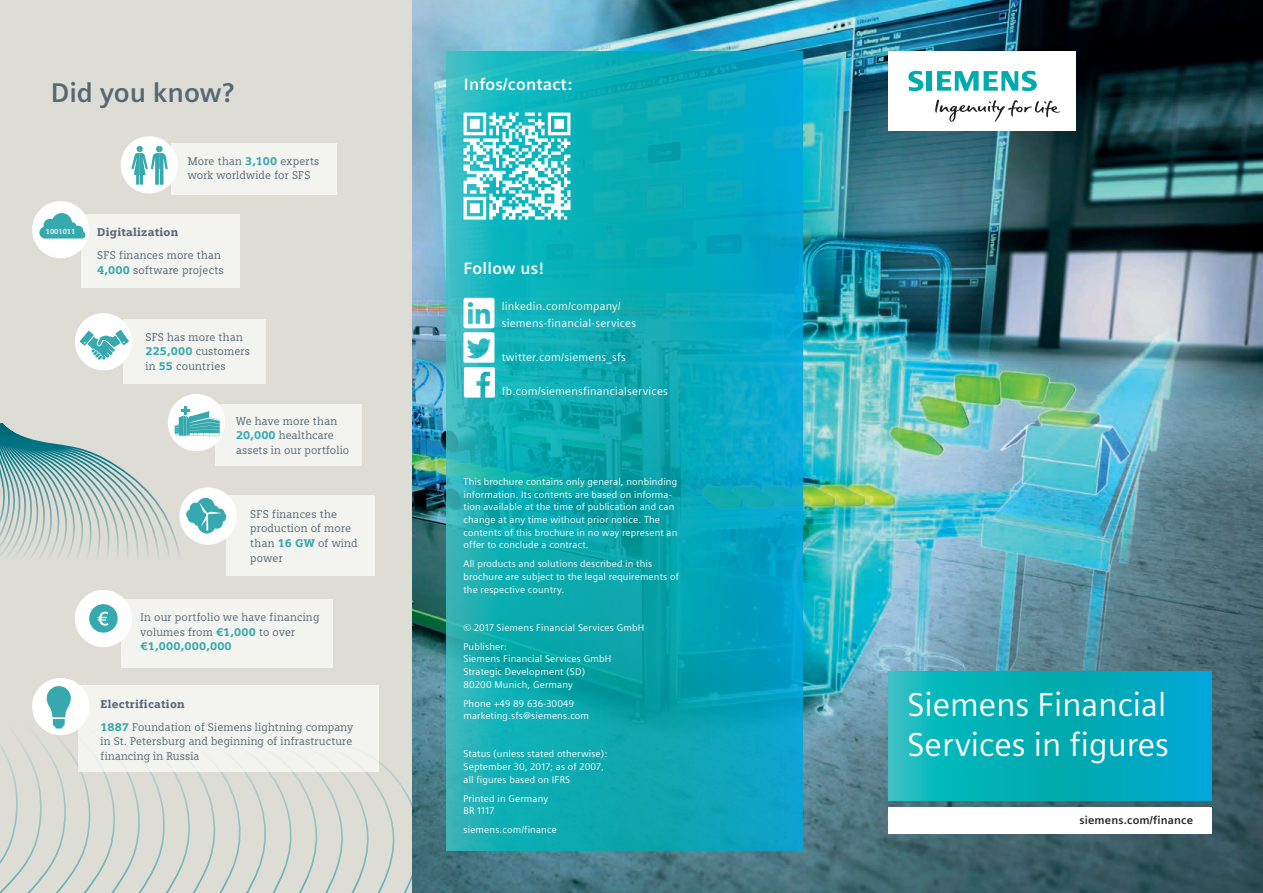
<style>
.page{position:relative;width:1263px;height:893px;background:#fff}
.page>*{position:absolute;margin:0;border:0;box-sizing:border-box;transform-origin:0 0}
.t1{font:33px/39.6px "Siemens Sans";color:#fff}
.t2{font:700 27px "Siemens Sans";color:#546974}
.t3{font:700 16.5px "Siemens Sans";letter-spacing:.015em;color:#fff}
.t4{font:11.25px/14.7px "Siemens Slab";letter-spacing:.015em;color:#546974}
.t5{font:11.25px/17px "Siemens Sans";letter-spacing:.02em;color:#fff}
.t6{font:700 11.25px "Siemens Sans";letter-spacing:.015em;color:#231f20}
.t7{font:900 11.25px "Siemens Slab";letter-spacing:.015em;color:#546974}
.t8{font:9.75px/12.6px "Siemens Sans";letter-spacing:.015em;color:#fff}
.t9{font:700 7.35px "Siemens Slab";color:#fff}
.s1{font-weight:900;color:#36a9af}
.s2{font-weight:900}
</style>
<div class="page">
<div style="left:0;top:0;width:412px;height:893px;background:#deddd5"></div>
<svg style="left:0;top:422px;width:412px;height:471px"></svg>
<img style="left:412px;top:0;width:851px;height:893px">
<svg style="left:446px;top:51px;width:356px;height:799px"></svg>
<div style="left:889px;top:807px;width:323px;height:26px;background:#fff"></div>
<div style="left:889px;top:51px;width:187px;height:79px;background:#fff"></div>
<svg style="left:935px;top:100px;width:125px;height:22px"></svg>
<svg style="left:908px;top:71px;width:129px;height:20px"></svg>
<svg style="left:463px;top:298px;width:32px;height:100px"></svg>
<svg style="left:889px;top:672px;width:323px;height:129px"></svg>
<div style="left:227px;top:495px;width:148px;height:80px;background:#f3f3f0"></div>
<div style="left:179px;top:487px;width:58px;height:58px;background:#fff;border-radius:50%"></div>
<svg style="left:186px;top:498px;width:40px;height:35px"></svg>
<div style="left:171px;top:144px;width:165px;height:51px;background:#f3f3f0"></div>
<div style="left:121px;top:136px;width:57px;height:58px;background:#fff;border-radius:50%"></div>
<svg style="left:131px;top:146px;width:37px;height:39px"></svg>
<div style="left:215px;top:404px;width:146px;height:61px;background:#f3f3f0"></div>
<div style="left:168px;top:394px;width:57px;height:57px;background:#fff;border-radius:50%"></div>
<svg style="left:175px;top:407px;width:45px;height:29px"></svg>
<div style="left:123px;top:319px;width:143px;height:64px;background:#f3f3f0"></div>
<div style="left:75px;top:313px;width:57px;height:57px;background:#fff;border-radius:50%"></div>
<svg style="left:80px;top:330px;width:49px;height:30px"></svg>
<div style="left:81px;top:214px;width:158px;height:74px;background:#f3f3f0"></div>
<div style="left:32px;top:201px;width:57px;height:57px;background:#fff;border-radius:50%"></div>
<svg style="left:39px;top:213px;width:46px;height:26px"></svg>
<div style="left:121px;top:599px;width:211px;height:68px;background:#f3f3f0"></div>
<div style="left:75px;top:590px;width:57px;height:57px;background:#fff;border-radius:50%"></div>
<svg style="left:89px;top:604px;width:29px;height:29px"></svg>
<div style="left:78px;top:685px;width:300px;height:87px;background:#f3f3f0"></div>
<div style="left:32px;top:678px;width:57px;height:57px;background:#fff;border-radius:50%"></div>
<svg style="left:46px;top:686px;width:25px;height:42px"></svg>
<img style="left:458px;top:107px;width:118px;height:118px">
<h2 class="t2" style="left:51px;top:77px;width:185px">Did you know?</h2>
<p class="t9" style="left:46px;top:227px;width:31px">1001011</p>
<p class="t4" style="left:188px;top:153px;width:133px">More than <span class="s1">3,100</span> experts work worldwide for SFS</p>
<p class="t7" style="left:97px;top:225px;width:82px">Digitalization</p>
<p class="t4" style="left:97px;top:248px;width:128px">SFS finances more than<br><span class="s1">4,000</span> software projects</p>
<p class="t4" style="left:145px;top:329px;width:106px">SFS has more than<br><span class="s1">225,000</span> customers in <span class="s1">55</span> countries</p>
<p class="t4" style="left:236px;top:413px;width:115px">We have more than<br><span class="s1">20,000</span> healthcare assets in our portfolio</p>
<p class="t4" style="left:250px;top:506px;width:109px">SFS finances the production of more than <span class="s1">16 GW</span> of wind power</p>
<p class="t4" style="left:141px;top:610px;width:180px">In our portfolio we have financing volumes from <span class="s1">€1,000</span> to over <span class="s1">€1,000,000,000</span></p>
<p class="t4" style="left:101px;top:692px;width:254px;line-height:23.1px"><span class="s2">Electrification<br></span><span class="s1">1887</span> Foundation of Siemens lightning company</p>
<p class="t4" style="left:101px;top:734px;width:253px">in St. Petersburg and beginning of infrastructure financing in Russia</p>
<h3 class="t3" style="left:464px;top:75px;width:110px">Infos/contact:</h3>
<h3 class="t3" style="left:463px;top:259px;width:82px">Follow us!</h3>
<p class="t5" style="left:502px;top:297px;width:136px">linkedin.com/company/ siemens-financial-services</p>
<p class="t5" style="left:502px;top:349px;width:126px">twitter.com/siemens_sfs</p>
<p class="t5" style="left:502px;top:383px;width:168px">fb.com/siemensfinancialservices</p>
<p class="t8" style="left:463px;top:475px;width:215px">This brochure contains only general, nonbinding information. Its contents are based on informa&shy;tion available at the time of publication and can change at any time without prior notice. The contents of this brochure in no way represent an offer to conclude a contract.</p>
<p class="t8" style="left:463px;top:558px;width:217px">All products and solutions described in this brochure are subject to the legal requirements of the respective country.</p>
<p class="t8" style="left:463px;top:618px;width:182px;line-height:19px">© 2017 Siemens Financial Services GmbH<br>Publisher:</p>
<p class="t8" style="left:463px;top:653px;width:149px">Siemens Financial Services GmbH<br>Strategic Development (SD)<br>80200 Munich, Germany</p>
<p class="t8" style="left:463px;top:697px;width:127px">Phone +49 89 636-30049 marketing.sfs@siemens.com</p>
<p class="t8" style="left:463px;top:748px;width:145px">Status (unless stated otherwise):<br>September 30, 2017; as of 2007, all figures based on IFRS</p>
<p class="t8" style="left:463px;top:792px;width:86px">Printed in Germany<br>BR 1117</p>
<p class="t8" style="left:463px;top:824px;width:95px">siemens.com/finance</p>
<h1 class="t1" style="left:907px;top:685px;width:263px">Siemens Financial<br>Services in figures</h1>
<p class="t6" style="left:1079px;top:814px;width:115px">siemens.com/finance</p>
</div>
